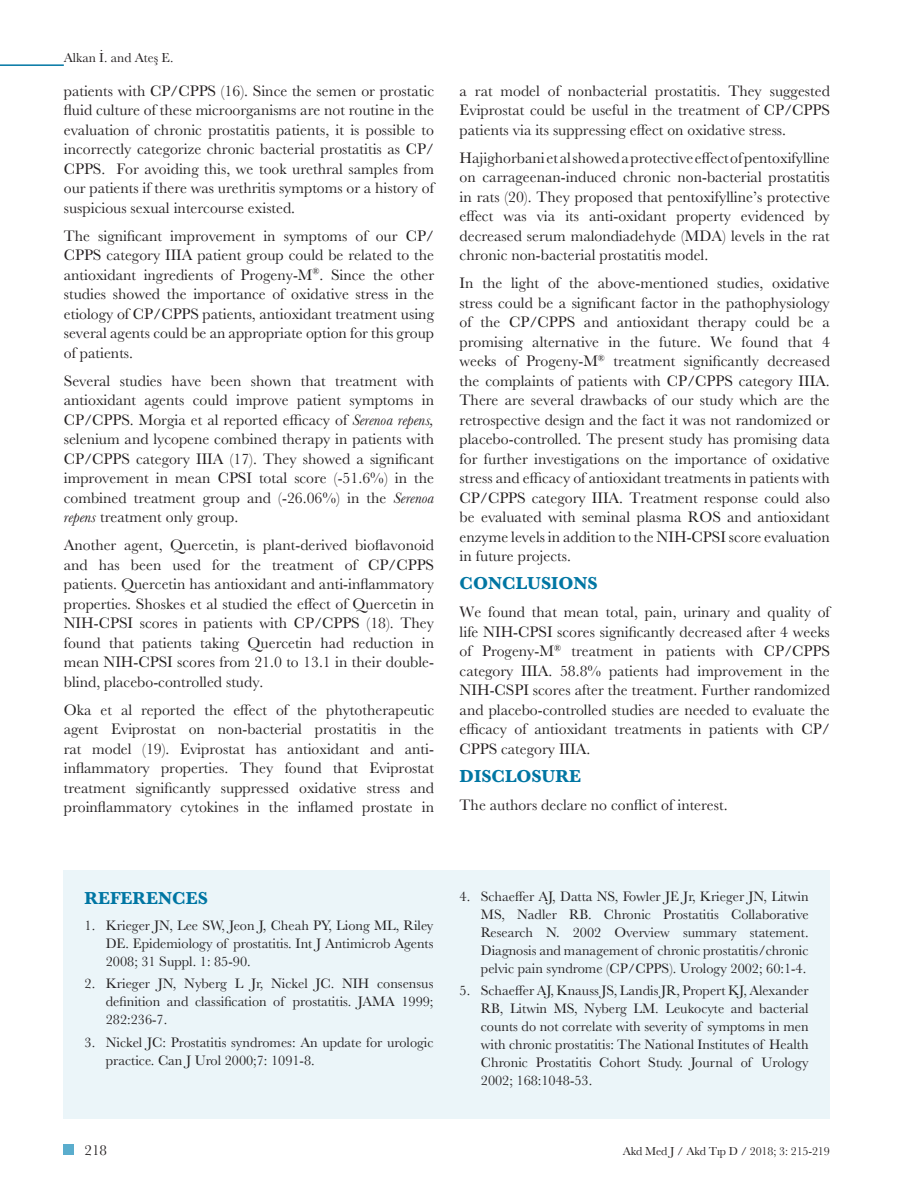
<style>
.page{position:relative;width:915px;height:1191px;background:#fff}
.page>*{position:absolute;margin:0;border:0;box-sizing:border-box;transform-origin:0 0}
.t1{font:700 18px "Baskerville";color:#0076a3}
.t2{font:15.75px/19.5px "Baskerville";color:#231f20;text-align:justify}
.t3{font:15px "Baskerville";color:#231f20}
.t4{font:14.25px/18px "Baskerville";color:#231f20;text-align:justify}
.t5{font:13.5px "Baskerville";color:#231f20}
.t6{font:12px "Baskerville";letter-spacing:-.01em;color:#231f20}
.s1{font-style:italic}
</style>
<div class="page">
<div style="left:64px;top:1144px;width:10px;height:10px;background:#5aadcd"></div>
<hr style="left:0;top:64px;width:64px;height:2px;background:#0076a3">
<div style="left:64px;top:870px;width:765px;height:248px;background:#ebf5f9"></div>
<p class="t5" style="left:64px;top:49px;width:111px">Alkan İ. and Ateş E.</p>
<p class="t2" style="left:64px;top:81px;width:371px">patients with CP/CPPS (16). Since the semen or prostatic fluid culture of these microorganisms are not routine in the evaluation of chronic prostatitis patients, it is possible to incorrectly categorize chronic bacterial prostatitis as CP/ CPPS. For avoiding this, we took urethral samples from our patients if there was urethritis symptoms or a history of suspicious sexual intercourse existed.</p>
<p class="t2" style="left:64px;top:226px;width:371px">The significant improvement in symptoms of our CP/ CPPS category IIIA patient group could be related to the antioxidant ingredients of Progeny-M<sup>®</sup>. Since the other studies showed the importance of oxidative stress in the etiology of CP/CPPS patients, antioxidant treatment using several agents could be an appropriate option for this group of patients.</p>
<p class="t2" style="left:64px;top:371px;width:371px">Several studies have been shown that treatment with antioxidant agents could improve patient symptoms in CP/CPPS. Morgia et al reported efficacy of <span class="s1">Serenoa repens, </span>selenium and lycopene combined therapy in patients with CP/CPPS category IIIA (17). They showed a significant improvement in mean CPSI total score (-51.6%) in the combined treatment group and (-26.06%) in the <span class="s1">Serenoa repens</span> treatment only group.</p>
<p class="t2" style="left:64px;top:536px;width:371px">Another agent, Quercetin, is plant-derived bioflavonoid and has been used for the treatment of CP/CPPS patients. Quercetin has antioxidant and anti-inflammatory properties. Shoskes et al studied the effect of Quercetin in NIH-CPSI scores in patients with CP/CPPS (18). They found that patients taking Quercetin had reduction in mean NIH-CPSI scores from 21.0 to 13.1 in their double&shy;blind, placebo-controlled study.</p>
<p class="t2" style="left:64px;top:700px;width:371px">Oka et al reported the effect of the phytotherapeutic agent Eviprostat on non-bacterial prostatitis in the rat model (19). Eviprostat has antioxidant and anti&shy;inflammatory properties. They found that Eviprostat treatment significantly suppressed oxidative stress and proinflammatory cytokines in the inflamed prostate in</p>
<p class="t2" style="left:459px;top:81px;width:371px">a rat model of nonbacterial prostatitis. They suggested Eviprostat could be useful in the treatment of CP/CPPS patients via its suppressing effect on oxidative stress.</p>
<p class="t2" style="left:459px;top:148px;width:371px">Hajighorbani et al showed a protective effect of pentoxifylline on carrageenan-induced chronic non-bacterial prostatitis in rats (20). They proposed that pentoxifylline’s protective effect was via its anti-oxidant property evidenced by decreased serum malondiadehyde (MDA) levels in the rat chronic non-bacterial prostatitis model.</p>
<p class="t2" style="left:459px;top:274px;width:371px">In the light of the above-mentioned studies, oxidative stress could be a significant factor in the pathophysiology of the CP/CPPS and antioxidant therapy could be a promising alternative in the future. We found that 4 weeks of Progeny-M<sup>®</sup> treatment significantly decreased the complaints of patients with CP/CPPS category IIIA.<br>There are several drawbacks of our study which are the retrospective design and the fact it was not randomized or placebo-controlled. The present study has promising data for further investigations on the importance of oxidative stress and efficacy of antioxidant treatments in patients with CP/CPPS category IIIA. Treatment response could also be evaluated with seminal plasma ROS and antioxidant enzyme levels in addition to the NIH-CPSI score evaluation in future projects.</p>
<p class="t1" style="left:459px;top:571px;width:139px">CONCLUSIONS</p>
<p class="t2" style="left:459px;top:603px;width:371px">We found that mean total, pain, urinary and quality of life NIH-CPSI scores significantly decreased after 4 weeks of Progeny-M<sup>®</sup> treatment in patients with CP/CPPS category IIIA. 58.8% patients had improvement in the NIH-CSPI scores after the treatment. Further randomized and placebo-controlled studies are needed to evaluate the efficacy of antioxidant treatments in patients with CP/ CPPS category IIIA.</p>
<p class="t1" style="left:459px;top:763px;width:123px">DISCLOSURE</p>
<p class="t2" style="left:459px;top:795px;width:269px">The authors declare no conflict of interest.</p>
<p class="t1" style="left:84px;top:885px;width:125px">REFERENCES</p>
<p class="t4" style="left:106px;top:916px;width:329px;text-indent:-21px">1. Krieger JN, Lee SW, Jeon J, Cheah PY, Liong ML, Riley DE. Epidemiology of prostatitis. Int J Antimicrob Agents 2008; 31 Suppl. 1: 85-90.</p>
<p class="t4" style="left:106px;top:975px;width:329px;text-indent:-21px">2. Krieger JN, Nyberg L Jr, Nickel JC. NIH consensus definition and classification of prostatitis. JAMA 1999; 282:236-7.</p>
<p class="t4" style="left:106px;top:1033px;width:329px;text-indent:-21px">3. Nickel JC: Prostatitis syndromes: An update for urologic practice. Can J Urol 2000;7: 1091-8.</p>
<p class="t3" style="left:84px;top:1140px;width:24px">218</p>
<p class="t4" style="left:480px;top:887px;width:329px;text-indent:-21px">4. Schaeffer AJ, Datta NS, Fowler JE Jr, Krieger JN, Litwin MS, Nadler RB. Chronic Prostatitis Collaborative Research N. 2002 Overview summary statement.<br>Diagnosis and management of chronic prostatitis/chronic pelvic pain syndrome (CP/CPPS). Urology 2002; 60:1-4.</p>
<p class="t4" style="left:480px;top:981px;width:329px;text-indent:-21px">5. Schaeffer AJ, Knauss JS, Landis JR, Propert KJ, Alexander RB, Litwin MS, Nyberg LM. Leukocyte and bacterial counts do not correlate with severity of symptoms in men with chronic prostatitis: The National Institutes of Health Chronic Prostatitis Cohort Study. Journal of Urology 2002; 168:1048-53.</p>
<p class="t6" style="left:622px;top:1143px;width:208px">Akd Med J / Akd Tıp D / 2018; 3: 215-219</p>
</div>
